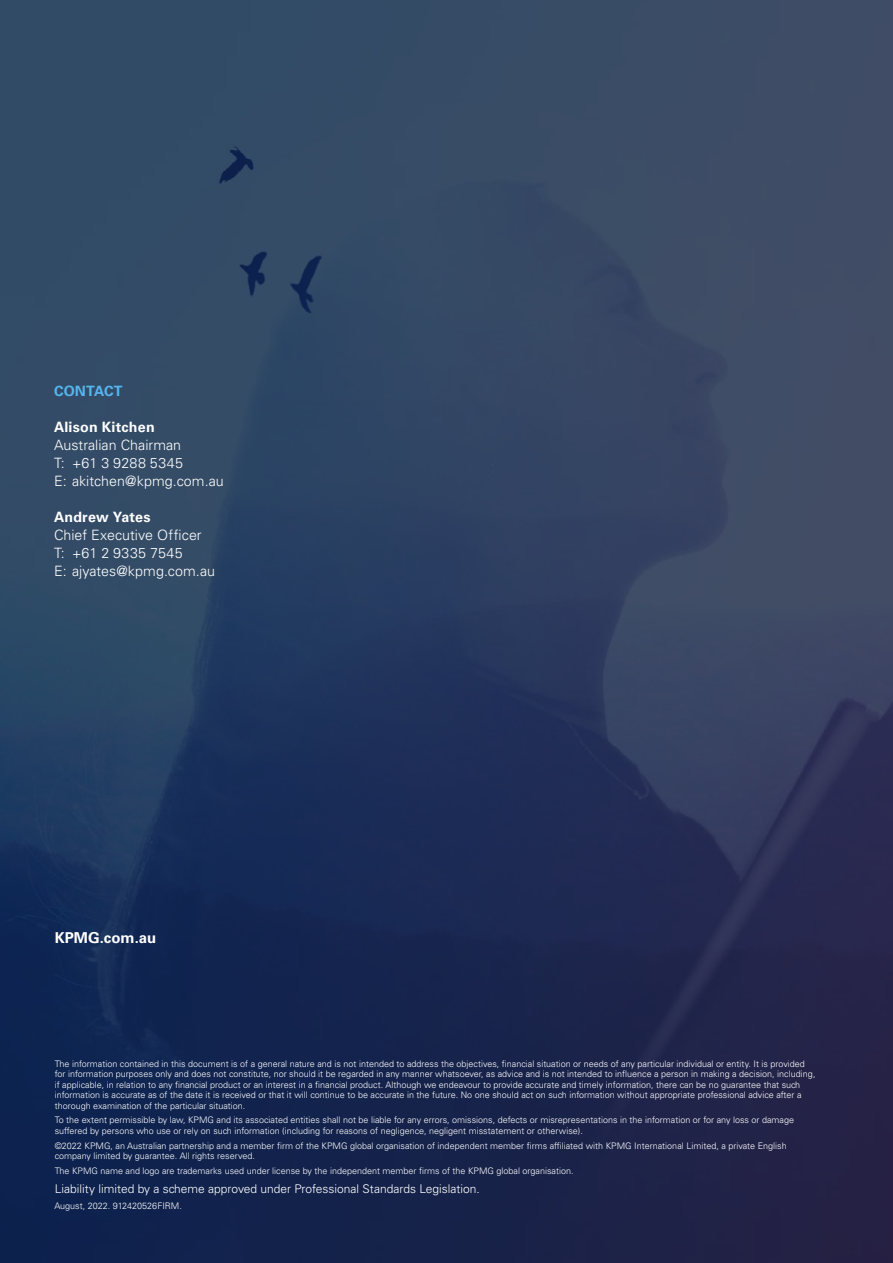
<style>
.page{position:relative;width:893px;height:1263px;background:#fff}
.page>*{position:absolute;margin:0;border:0;box-sizing:border-box;transform-origin:0 0}
.t1{font:700 15px "Univers LT Std";color:#fff}
.t2{font:300 14.25px/18px "Univers LT Std";letter-spacing:.005em;color:#fff}
.t3{font:700 14.25px "Univers LT Std";letter-spacing:.015em;color:#fff}
.t4{font:700 14.25px "Univers LT Std";letter-spacing:.01em;color:#55b6ef}
.t5{font:300 12px "Univers LT Std";color:#fff}
.t6{font:300 9px/10.5px "Univers LT Std";color:#fff}
</style>
<div class="page">
<img style="left:0;top:0;width:893px;height:1263px">
<h2 class="t4" style="left:54px;top:383px;width:70px">CONTACT</h2>
<h2 class="t3" style="left:54px;top:419px;width:102px">Alison Kitchen</h2>
<h2 class="t2" style="left:54px;top:436px;width:171px">Australian Chairman<br>T: +61 3 9288 5345<br>E: akitchen@kpmg.com.au</h2>
<h2 class="t3" style="left:54px;top:509px;width:98px">Andrew Yates</h2>
<h2 class="t2" style="left:54px;top:526px;width:162px">Chief Executive Officer<br>T: +61 2 9335 7545<br>E: ajyates@kpmg.com.au</h2>
<h1 class="t1" style="left:55px;top:929px;width:103px">KPMG.com.au</h1>
<p class="t6" style="left:55px;top:1058px;width:762px">The information contained in this document is of a general nature and is not intended to address the objectives, financial situation or needs of any particular individual or entity. It is provided for information purposes only and does not constitute, nor should it be regarded in any manner whatsoever, as advice and is not intended to influence a person in making a decision, including, if applicable, in relation to any financial product or an interest in a financial product. Although we endeavour to provide accurate and timely information, there can be no guarantee that such information is accurate as of the date it is received or that it will continue to be accurate in the future. No one should act on such information without appropriate professional advice after a thorough examination of the particular situation.</p>
<p class="t6" style="left:55px;top:1115px;width:741px">To the extent permissible by law, KPMG and its associated entities shall not be liable for any errors, omissions, defects or misrepresentations in the information or for any loss or damage suffered by persons who use or rely on such information (including for reasons of negligence, negligent misstatement or otherwise).</p>
<p class="t6" style="left:55px;top:1140px;width:733px">©2022 KPMG, an Australian partnership and a member firm of the KPMG global organisation of independent member firms affiliated with KPMG International Limited, a private English company limited by guarantee. All rights reserved.</p>
<p class="t6" style="left:55px;top:1165px;width:520px">The KPMG name and logo are trademarks used under license by the independent member firms of the KPMG global organisation.</p>
<h3 class="t5" style="left:55px;top:1181px;width:426px">Liability limited by a scheme approved under Professional Standards Legislation.</h3>
<p class="t6" style="left:54px;top:1200px;width:129px">August, 2022. 912420526FIRM.</p>
</div>
